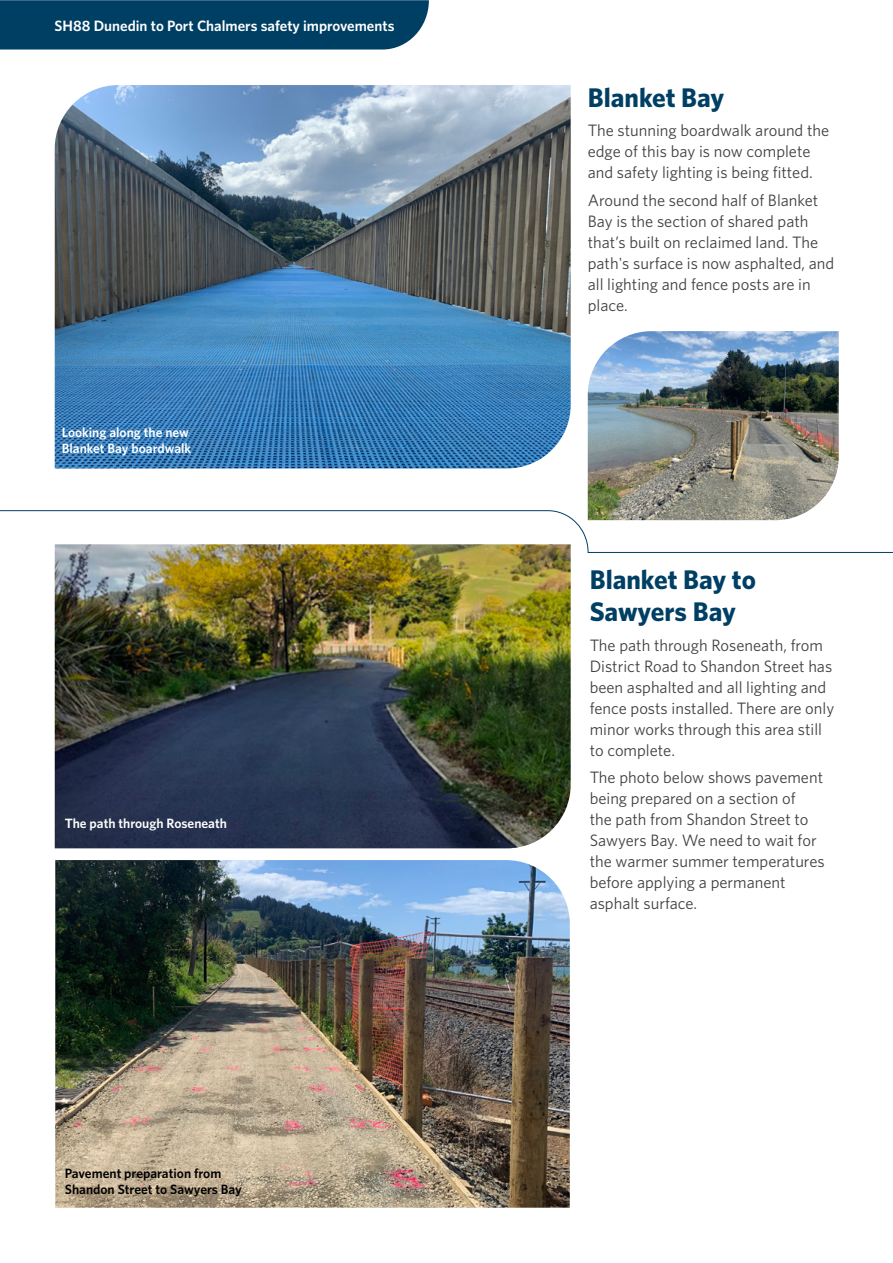
<style>
.page{position:relative;width:893px;height:1263px;background:#fff}
.page>*{position:absolute;margin:0;border:0;box-sizing:border-box;transform-origin:0 0}
.t1{font:700 27px/32.4px "Whitney";color:#003f64}
.t2{font:16.5px/21px "Whitney";color:#414042}
.t3{font:600 15px "Whitney";color:#fff}
.t4{font:600 13.5px/16.2px "Whitney";color:#fff}
.t5{font:600 13.5px/16.2px "Whitney";color:#000}
</style>
<div class="page">
<div style="left:0;top:0;width:429px;height:50px;background:#003f64"></div>
<img style="left:55px;top:553px;width:516px;height:295px">
<svg style="left:0;top:510px;width:893px;height:43px"></svg>
<img style="left:55px;top:85px;width:516px;height:383px">
<img style="left:588px;top:331px;width:251px;height:189px">
<img style="left:55px;top:860px;width:515px;height:348px">
<p class="t3" style="left:55px;top:16px;width:341px">SH88 Dunedin to Port Chalmers safety improvements</p>
<p class="t4" style="left:62px;top:423px;width:131px">Looking along the new<br>Blanket Bay boardwalk</p>
<p class="t4" style="left:65px;top:815px;width:164px">The path through Roseneath</p>
<p class="t5" style="left:65px;top:1165px;width:179px">Pavement preparation from<br>Shandon Street to Sawyers Bay</p>
<h1 class="t1" style="left:588px;top:80px;width:138px">Blanket Bay</h1>
<p class="t2" style="left:588px;top:120px;width:243px">The stunning boardwalk around the edge of this bay is now complete and safety lighting is being fitted.</p>
<p class="t2" style="left:588px;top:189px;width:248px">Around the second half of Blanket<br>Bay is the section of shared path that’s built on reclaimed land. The path's surface is now asphalted, and all lighting and fence posts are in place.</p>
<h1 class="t1" style="left:590px;top:562px;width:168px">Blanket Bay to<br>Sawyers Bay</h1>
<p class="t2" style="left:590px;top:634px;width:246px">The path through Roseneath, from<br>District Road to Shandon Street has been asphalted and all lighting and fence posts installed. There are only minor works through this area still to complete.</p>
<p class="t2" style="left:590px;top:766px;width:236px">The photo below shows pavement being prepared on a section of<br>the path from Shandon Street to<br>Sawyers Bay. We need to wait for the warmer summer temperatures before applying a permanent asphalt surface.</p>
</div>
